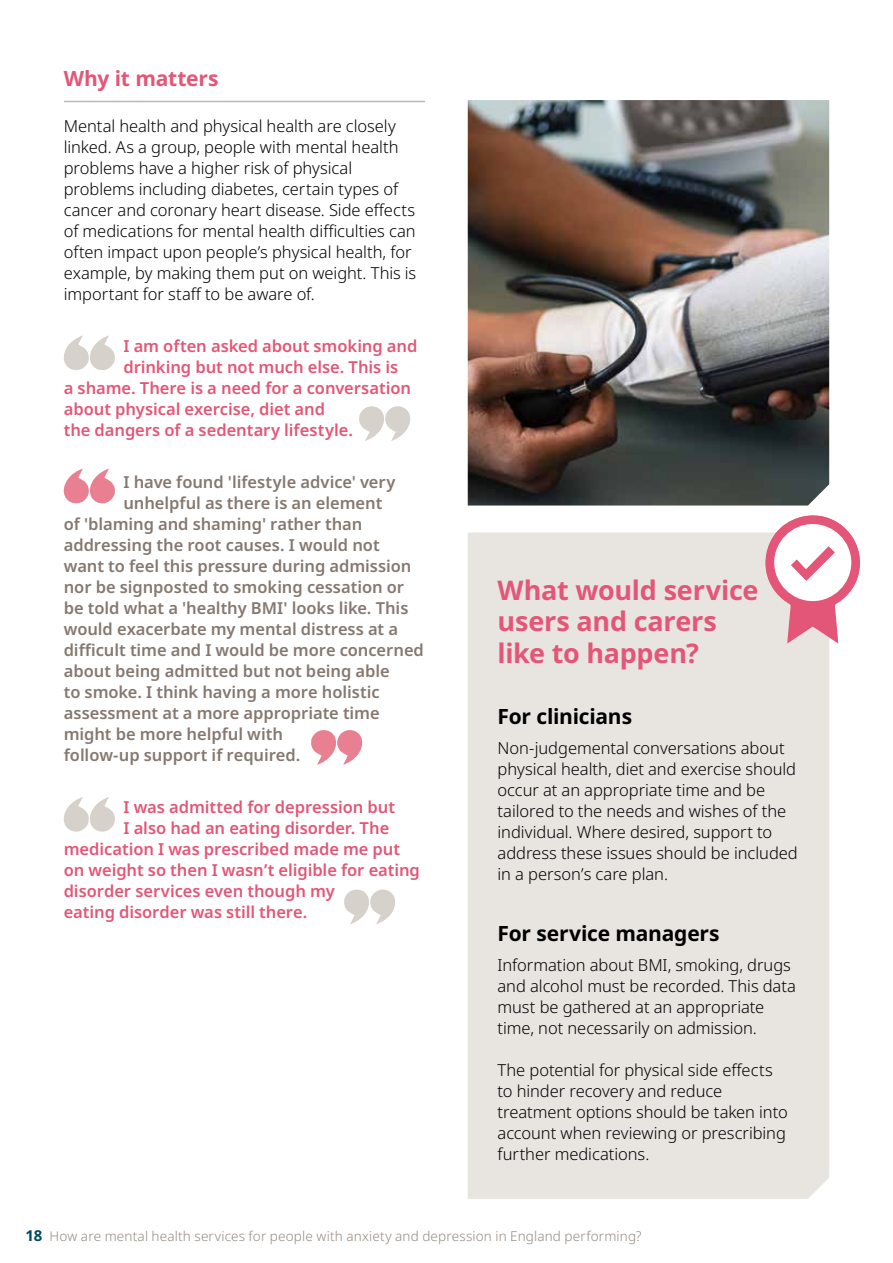
<style>
.page{position:relative;width:893px;height:1263px;background:#fff}
.page>*{position:absolute;margin:0;border:0;box-sizing:border-box;transform-origin:0 0}
.t1{font:700 27px/31.5px "Noto Sans";letter-spacing:-.01em;color:#e45677}
.t2{font:700 21px "Noto Sans";letter-spacing:-.01em;color:#000}
.t3{font:700 21px "Noto Sans";letter-spacing:-.01em;color:#e45677}
.t4{font:300 16.5px/21px "Noto Sans";letter-spacing:-.005em;color:#000}
.t5{font:600 16.5px "Noto Sans";letter-spacing:-.005em;color:#857870}
.t6{font:600 16.5px "Noto Sans";letter-spacing:-.005em;color:#e45677}
.t7{font:300 13.5px "Noto Sans";letter-spacing:.01em;color:#958a82}
.s1{font-weight:700;font-size:15px;color:#004a61}
</style>
<div class="page">
<hr style="left:65px;top:101px;width:359px;height:1px;background:#bfb7b0">
<div style="left:468px;top:532px;width:361px;height:667px;background:#e8e5e1"></div>
<svg style="left:763px;top:515px;width:97px;height:129px"></svg>
<svg style="left:64px;top:335px;width:51px;height:35px"></svg>
<svg style="left:359px;top:406px;width:52px;height:35px"></svg>
<svg style="left:63px;top:468px;width:52px;height:36px"></svg>
<svg style="left:311px;top:730px;width:52px;height:35px"></svg>
<svg style="left:63px;top:797px;width:52px;height:35px"></svg>
<svg style="left:344px;top:889px;width:52px;height:35px"></svg>
<img style="left:468px;top:100px;width:361px;height:405px">
<p class="t3" style="left:64px;top:64px;width:156px">Why it matters</p>
<p class="t4" style="left:64px;top:116px;width:354px">Mental health and physical health are closely linked. As a group, people with mental health problems have a higher risk of physical problems including diabetes, certain types of cancer and coronary heart disease. Side effects of medications for mental health difficulties can often impact upon people’s physical health, for example, by making them put on weight. This is important for staff to be aware of.</p>
<p class="t6" style="left:123px;top:334px;width:295px">I am often asked about smoking and</p>
<p class="t6" style="left:123px;top:355px;width:276px">drinking but not much else. This is</p>
<p class="t6" style="left:64px;top:376px;width:349px">a shame. There is a need for a conversation</p>
<p class="t6" style="left:64px;top:397px;width:263px">about physical exercise, diet and</p>
<p class="t6" style="left:64px;top:418px;width:291px">the dangers of a sedentary lifestyle.</p>
<p class="t5" style="left:123px;top:470px;width:273px">I have found 'lifestyle advice' very</p>
<p class="t5" style="left:123px;top:491px;width:260px">unhelpful as there is an element</p>
<p class="t5" style="left:64px;top:512px;width:300px">of 'blaming and shaming' rather than</p>
<p class="t5" style="left:64px;top:533px;width:317px">addressing the root causes. I would not</p>
<p class="t5" style="left:64px;top:554px;width:349px">want to feel this pressure during admission</p>
<p class="t5" style="left:64px;top:575px;width:342px">nor be signposted to smoking cessation or</p>
<p class="t5" style="left:64px;top:596px;width:346px">be told what a 'healthy BMI' looks like. This</p>
<p class="t5" style="left:64px;top:617px;width:336px">would exacerbate my mental distress at a</p>
<p class="t5" style="left:64px;top:638px;width:362px">difficult time and I would be more concerned</p>
<p class="t5" style="left:64px;top:659px;width:327px">about being admitted but not being able</p>
<p class="t5" style="left:64px;top:680px;width:317px">to smoke. I think having a more holistic</p>
<p class="t5" style="left:64px;top:701px;width:317px">assessment at a more appropriate time</p>
<p class="t5" style="left:64px;top:722px;width:221px">might be more helpful with</p>
<p class="t5" style="left:64px;top:743px;width:238px">follow-up support if required.</p>
<p class="t6" style="left:123px;top:795px;width:273px">I was admitted for depression but</p>
<p class="t6" style="left:123px;top:816px;width:267px">I also had an eating disorder. The</p>
<p class="t6" style="left:64px;top:837px;width:338px">medication I was prescribed made me put</p>
<p class="t6" style="left:64px;top:858px;width:358px">on weight so then I wasn’t eligible for eating</p>
<p class="t6" style="left:64px;top:879px;width:273px">disorder services even though my</p>
<p class="t6" style="left:64px;top:900px;width:245px">eating disorder was still there.</p>
<h1 class="t1" style="left:497px;top:575px;width:262px">What would service users and carers like to happen?</h1>
<p class="t2" style="left:497px;top:702px;width:136px">For clinicians</p>
<p class="t4" style="left:497px;top:738px;width:302px">Non-judgemental conversations about physical health, diet and exercise should occur at an appropriate time and be tailored to the needs and wishes of the individual. Where desired, support to address these issues should be included in a person’s care plan.</p>
<p class="t2" style="left:497px;top:919px;width:224px">For service managers</p>
<p class="t4" style="left:497px;top:955px;width:300px">Information about BMI, smoking, drugs and alcohol must be recorded. This data must be gathered at an appropriate time, not necessarily on admission.</p>
<p class="t4" style="left:497px;top:1060px;width:292px">The potential for physical side effects to hinder recovery and reduce treatment options should be taken into account when reviewing or prescribing further medications.</p>
<p class="t7" style="left:26px;top:1226px;width:617px"><span class="s1">18</span> How are mental health services for people with anxiety and depression in England performing?</p>
</div>
